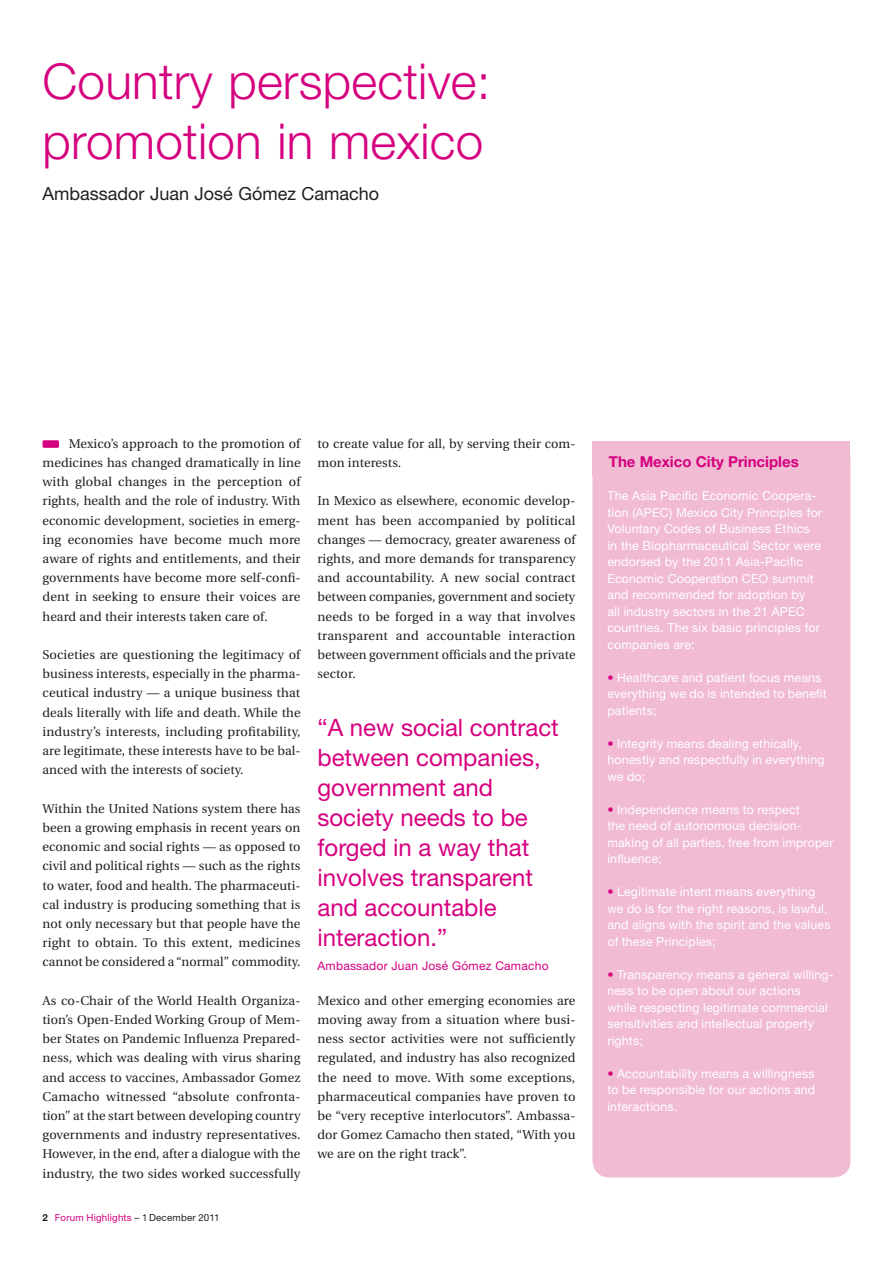
<style>
.page{position:relative;width:893px;height:1263px;background:#fff}
.page>*{position:absolute;margin:0;border:0;box-sizing:border-box;transform-origin:0 0}
.t1{font:300 49.5px/60px "Helvetica Neue LT Pro";letter-spacing:.005em;color:#d6017f}
.t2{font:24px/30px "Helvetica Neue LT Pro";color:#d6017f}
.t3{font:18px "Helvetica Neue LT Pro";color:#231f20}
.t4{font:700 15px "Helvetica Neue LT Pro";color:#d6017f}
.t5{font:12.75px/19.2px "Utopia";letter-spacing:.005em;color:#231f20;text-align:justify}
.t6{font:12.3px/16.5px "Helvetica Neue LT Pro";letter-spacing:.015em;color:#fff}
.t7{font:12px "Helvetica Neue LT Pro";letter-spacing:.02em;color:#d6017f}
.t8{font:9.75px "Helvetica Neue LT Pro";letter-spacing:.02em;color:#d6017f}
.s1{font-weight:700;color:#231f20}
.s2{color:#231f20}
.s3{color:#d6017f}
</style>
<div class="page">
<div style="left:43px;top:440px;width:16px;height:8px;background:#d6017f;border-radius:2px"></div>
<div style="left:592px;top:442px;width:258px;height:735px;background:#f0bbd3;border-radius:17px"></div>
<h1 class="t1" style="left:43px;top:50px;width:450px">Country perspective: promotion in mexico</h1>
<h3 class="t3" style="left:43px;top:183px;width:338px">Ambassador Juan José Gómez Camacho</h3>
<p class="t5" style="left:43px;top:434px;width:260px;text-indent:26px">Mexico’s approach to the promotion of medicines has changed dramatically in line with global changes in the perception of rights, health and the role of industry. With economic development, societies in emerg&shy;ing economies have become much more aware of rights and entitlements, and their governments have become more self-confi&shy;dent in seeking to ensure their voices are heard and their interests taken care of.</p>
<p class="t5" style="left:43px;top:645px;width:260px">Societies are questioning the legitimacy of business interests, especially in the pharma&shy;ceutical industry — a unique business that deals literally with life and death. While the industry’s interests, including profitability, are legitimate, these interests have to be bal&shy;anced with the interests of society.</p>
<p class="t5" style="left:43px;top:799px;width:259px">Within the United Nations system there has been a growing emphasis in recent years on economic and social rights — as opposed to civil and political rights — such as the rights to water, food and health. The pharmaceuti&shy;cal industry is producing something that is not only necessary but that people have the right to obtain. To this extent, medicines cannot be considered a “normal” commodity.</p>
<p class="t5" style="left:43px;top:991px;width:260px">As co-Chair of the World Health Organiza&shy;tion’s Open-Ended Working Group of Mem&shy;ber States on Pandemic Influenza Prepared&shy;ness, which was dealing with virus sharing and access to vaccines, Ambassador Gomez Camacho witnessed “absolute confronta&shy;tion” at the start between developing country governments and industry representatives.<br>However, in the end, after a dialogue with the industry, the two sides worked successfully</p>
<p class="t8" style="left:43px;top:1211px;width:179px"><span class="s1">2</span> Forum Highlights <span class="s2">– 1 December 2011</span></p>
<p class="t5" style="left:317px;top:434px;width:259px">to create value for all, by serving their com&shy;mon interests.</p>
<p class="t5" style="left:317px;top:492px;width:260px">In Mexico as elsewhere, economic develop&shy;ment has been accompanied by political changes — democracy, greater awareness of rights, and more demands for transparency and accountability. A new social contract between companies, government and society needs to be forged in a way that involves transparent and accountable interaction between government officials and the private sector.</p>
<h2 class="t2" style="left:317px;top:712px;width:243px">“A new social contract between companies, government and society needs to be forged in a way that involves transparent and accountable interaction.”</h2>
<p class="t7" style="left:317px;top:958px;width:233px">Ambassador Juan José Gómez Camacho</p>
<p class="t5" style="left:317px;top:991px;width:259px">Mexico and other emerging economies are moving away from a situation where busi&shy;ness sector activities were not sufficiently regulated, and industry has also recognized the need to move. With some exceptions, pharmaceutical companies have proven to be “very receptive interlocutors”. Ambassa&shy;dor Gomez Camacho then stated, “With you we are on the right track”.</p>
<p class="t4" style="left:609px;top:453px;width:191px">The Mexico City Principles</p>
<p class="t6" style="left:607px;top:487px;width:216px">The Asia Pacific Economic Coopera&shy;tion (APEC) Mexico City Principles for Voluntary Codes of Business Ethics in the Biopharmaceutical Sector were endorsed by the 2011 Asia-Pacific Economic Cooperation CEO summit and recommended for adoption by<br>all industry sectors in the 21 APEC countries. The six basic principles for companies are:</p>
<p class="t6" style="left:607px;top:669px;width:221px"><span class="s3">•</span> Healthcare and patient focus means everything we do is intended to benefit patients;</p>
<p class="t6" style="left:607px;top:735px;width:219px"><span class="s3">•</span> Integrity means dealing ethically, honestly and respectfully in everything we do;</p>
<p class="t6" style="left:607px;top:801px;width:228px"><span class="s3">•</span> Independence means to respect<br>the need of autonomous decision&shy;making of all parties, free from improper influence;</p>
<p class="t6" style="left:607px;top:883px;width:225px"><span class="s3">•</span> Legitimate intent means everything we do is for the right reasons, is lawful, and aligns with the spirit and the values of these Principles;</p>
<p class="t6" style="left:607px;top:966px;width:228px"><span class="s3">•</span> Transparency means a general willing&shy;ness to be open about our actions<br>while respecting legitimate commercial sensitivities and intellectual property rights;</p>
<p class="t6" style="left:607px;top:1065px;width:209px;text-align:justify"><span class="s3">•</span> Accountability means a willingness to be responsible for our actions and interactions.</p>
</div>
